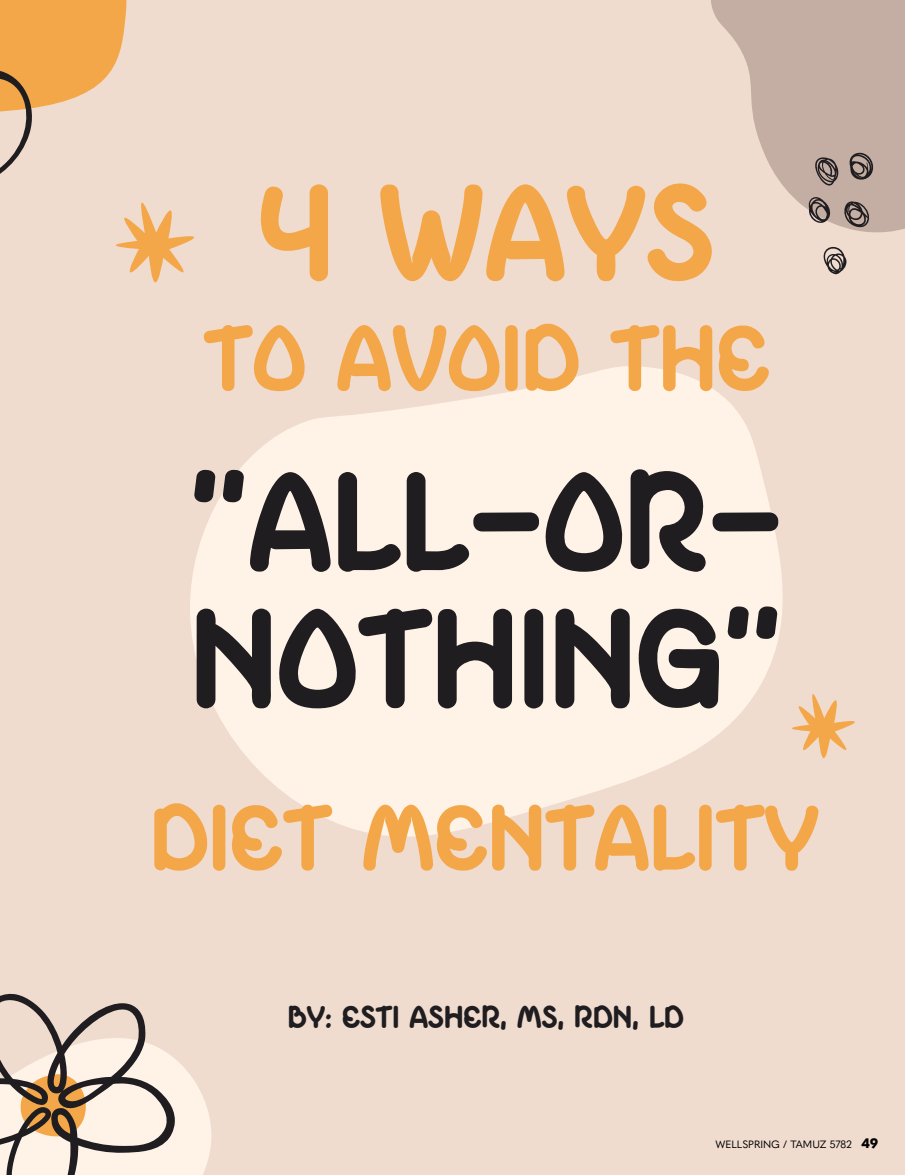
<style>
.page{position:relative;width:905px;height:1175px;background:#fff}
.page>*{position:absolute;margin:0;border:0;box-sizing:border-box;transform-origin:0 0}
.t1{font:142.2px/136.5px "Picyin Avocado";color:#1f1d20}
.t2{font:138.3px "Picyin Avocado";color:#f4a749}
.t3{font:94.35px "Picyin Avocado";color:#f4a749}
.t4{font:31.8px "Picyin Avocado";color:#1f1d20}
.t5{font:10.5px "Quasimoda";color:#000}
.s1{font-weight:800;font-size:13.5px}
</style>
<div class="page">
<div style="left:0;top:0;width:904px;height:1174px;background:#f0dbcf"></div>
<svg style="left:190px;top:366px;width:593px;height:471px;fill:#fff3e8"></svg>
<svg style="left:0;top:993px;width:211px;height:181px"></svg>
<svg style="left:711px;top:0;width:193px;height:233px;fill:#c4ada2"></svg>
<svg style="left:823px;top:246px;width:24px;height:29px"></svg>
<svg style="left:805px;top:150px;width:71px;height:81px;background:#a7948c"></svg>
<svg style="left:792px;top:694px;width:63px;height:64px"></svg>
<svg style="left:0;top:0;width:194px;height:282px"></svg>
<h2 class="t2" style="left:256px;top:175px;width:459px">4 WAYS</h2>
<p class="t3" style="left:204px;top:318px;width:568px">TO ÂVOID THE</p>
<h1 class="t1" style="left:190px;top:463px;width:594px">”ÂLL-OR-<br>NOTHING”</h1>
<p class="t3" style="left:150px;top:798px;width:670px">DIET MENTALITY</p>
<p class="t4" style="left:288px;top:1003px;width:397px">BY: ESTI ÂSHER, MS, RDN, LD</p>
<p class="t5" style="left:715px;top:1135px;width:164px">WELLSPRING / TAMUZ 5782 <span class="s1">49</span></p>
</div>
